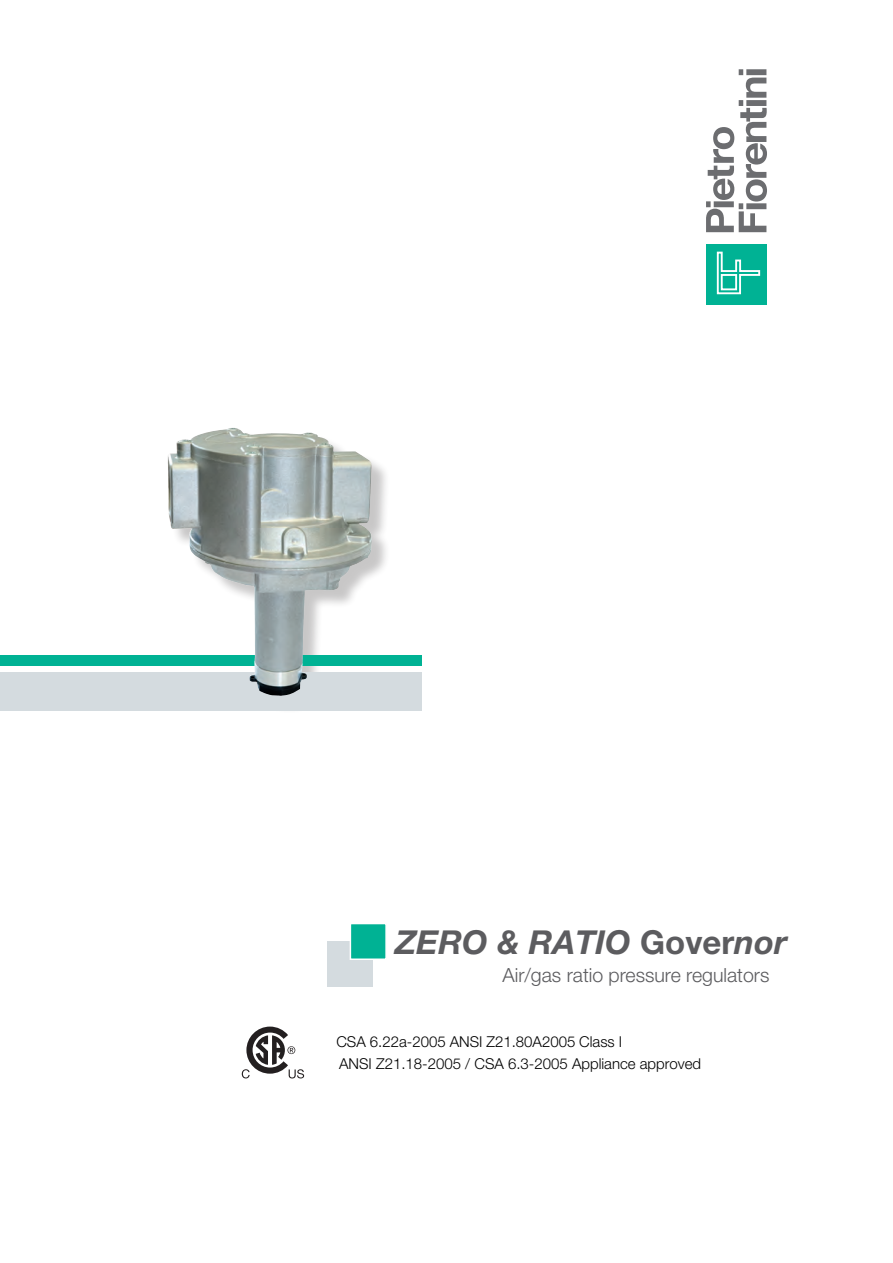
<style>
.page{position:relative;width:893px;height:1263px;background:#fff}
.page>*{position:absolute;margin:0;border:0;box-sizing:border-box;transform-origin:0 0}
.t1{font:italic 700 33px "Helvetica Neue";color:#5c5c5f}
.t2{font:300 19.5px "Helvetica Neue";color:#5c5c5f}
.t3{font:300 15px/21.9px "Helvetica Neue LT Std";color:#000}
.s1{font-family:"Helvetica Neue LT Std"}
.s2{font-style:normal}
</style>
<div class="page">
<div style="left:706px;top:244px;width:60px;height:60px;background:#00b294"></div>
<svg style="left:716px;top:251px;width:45px;height:44px"></svg>
<svg style="left:706px;top:69px;width:61px;height:163px"></svg>
<div style="left:170px;top:430px;width:230px;height:294px;background:#231f20;opacity:.25"></div>
<svg style="left:242px;top:1026px;width:62px;height:52px"></svg>
<div style="left:0;top:655px;width:422px;height:10px;background:#00b294"></div>
<div style="left:0;top:672px;width:422px;height:38px;background:#d4dbdf"></div>
<div style="left:327px;top:941px;width:46px;height:46px;background:#d4dbdf"></div>
<div style="left:350px;top:923px;width:37px;height:37px;background:#00b294;border:2px solid #fff"></div>
<img style="left:168px;top:428px;width:65px;height:102px">
<h1 class="t1" style="left:395px;top:922px;width:393px">ZERO <span class="s1">&amp; RATIO</span> <span class="s2">Gover</span>nor</h1>
<h2 class="t2" style="left:502px;top:963px;width:268px">Air/gas ratio pressure regulators</h2>
<p class="t3" style="left:336px;top:1030px;width:366px">CSA 6.22a-2005 ANSI Z21.80A2005 Class I<br>ANSI Z21.18-2005 / CSA 6.3-2005 Appliance approved</p>
</div>
